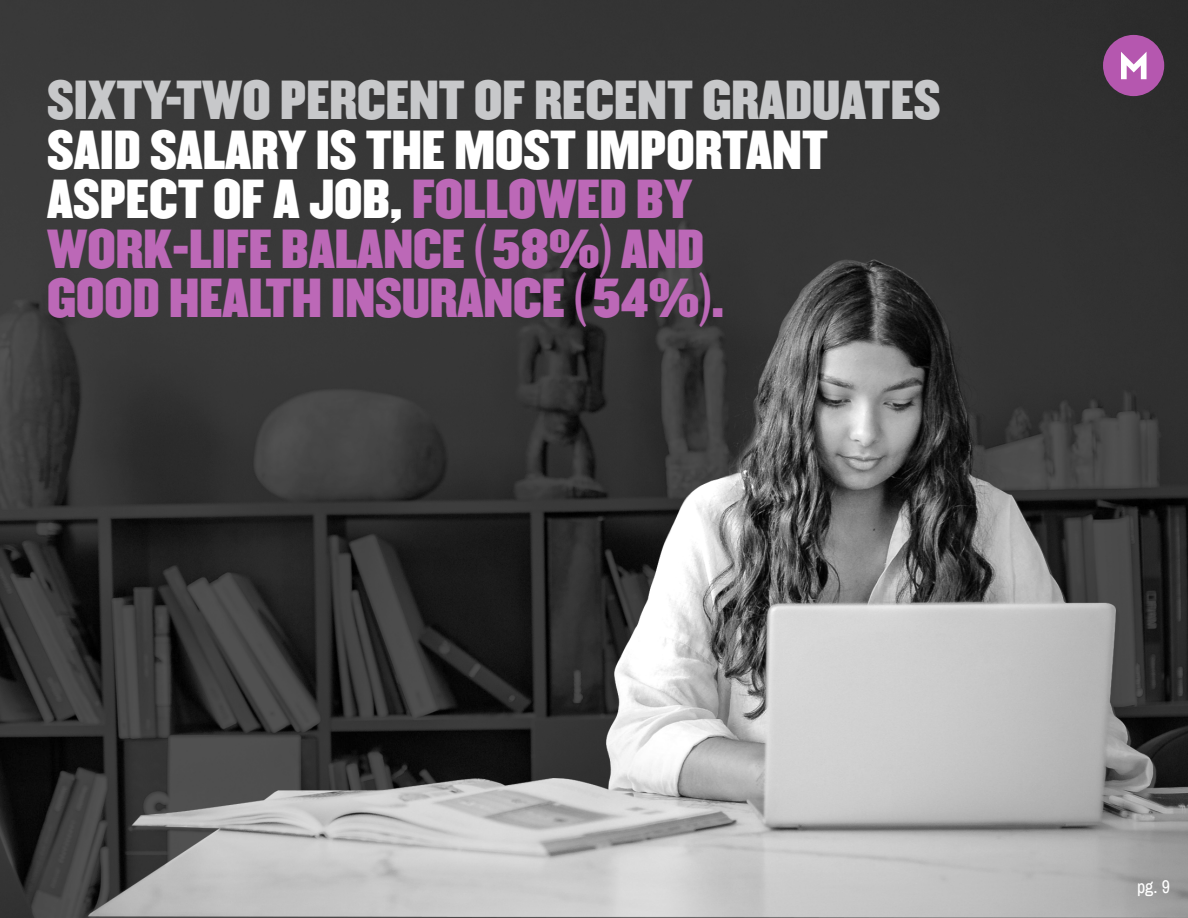
<style>
.page{position:relative;width:1188px;height:918px;background:#fff}
.page>*{position:absolute;margin:0;border:0;box-sizing:border-box;transform-origin:0 0}
.t1{font:48px/49.5px "Champion Middleweight";color:#c7c8ca}
.t2{font:48px "Champion Middleweight";color:#bc68b7}
.t3{font:48px "Champion Middleweight";color:#fff}
.t4{font:18px "Archivo Narrow";color:#fff}
.s1{color:#fff}
.s2{color:#bc68b7}
.s3{font-family:"Champion Featherweight"}
</style>
<div class="page">
<img style="left:0;top:0;width:1188px;height:918px">
<div style="left:1103px;top:35px;width:61px;height:61px;background:#b557af;border-radius:50%"></div>
<svg style="left:1121px;top:52px;width:26px;height:27px"></svg>
<p class="t1" style="left:47px;top:74px;width:895px">SIXTY-TWO PERCENT OF RECENT GRADUATES<br><span class="s1">SAID SALARY IS THE MOST IMPORTANT</span></p>
<p class="t3" style="left:47px;top:160px;width:647px">ASPECT OF A JOB, <span class="s2">FOLLOWED BY</span></p>
<p class="t2" style="left:47px;top:209px;width:658px">WORK-LIFE BALANCE <span class="s3">(</span> 58%<span class="s3">)</span> AND</p>
<p class="t2" style="left:47px;top:259px;width:678px">GOOD HEALTH INSURANCE <span class="s3">(</span> 54%<span class="s3">)</span>.</p>
<p class="t4" style="left:1137px;top:876px;width:34px">pg. 9</p>
</div>
